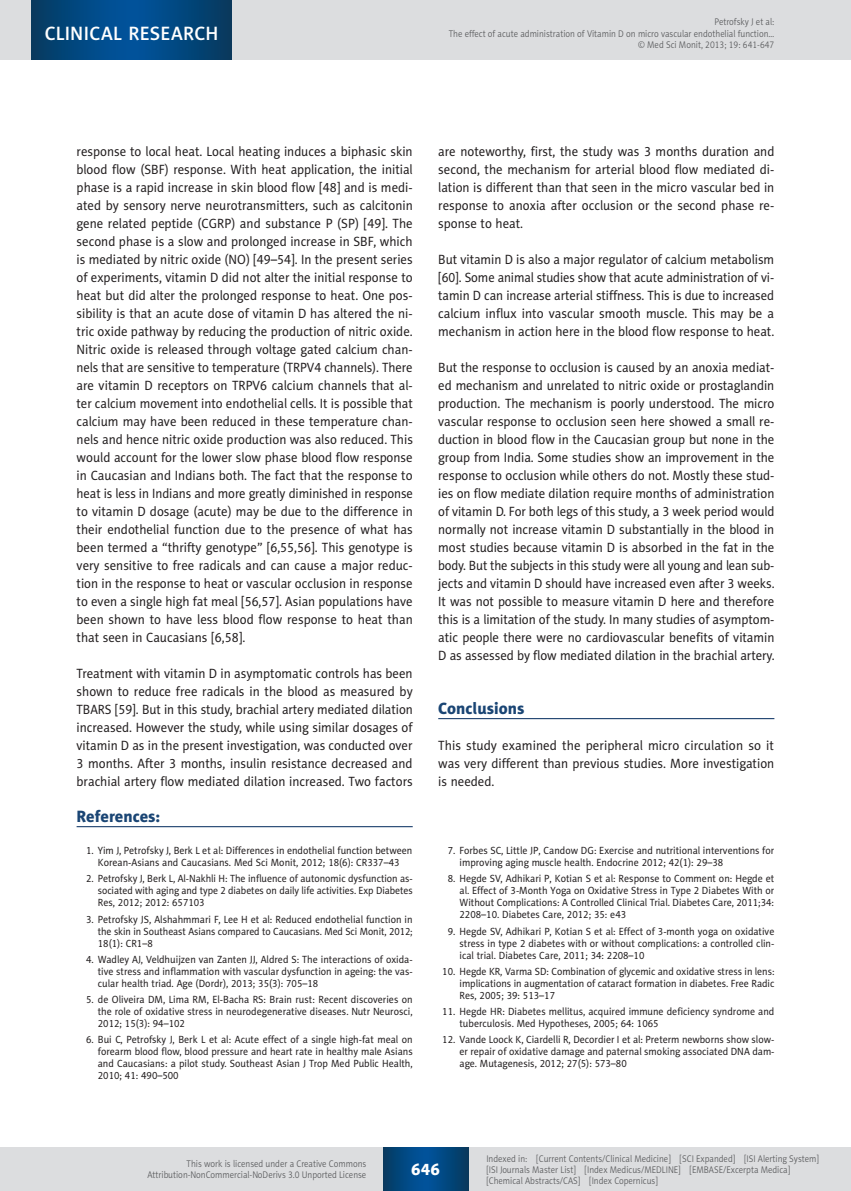
<style>
.page{position:relative;width:851px;height:1191px;background:#fff}
.page>*{position:absolute;margin:0;border:0;box-sizing:border-box;transform-origin:0 0}
.t1{font:19.5px "Naomi Sans EFN Medium";letter-spacing:.015em;color:#fff}
.MSM_Headline_1{font:16.5px "Naomi Sans EFN Heavy";color:#1a4574}
.MSM_Referencje_Tytul{font:16.5px "Naomi Sans EFN Heavy";color:#1a4574}
.t2{font:16.5px "Naomi Sans EFN Heavy";color:#fff}
.MSM_Body{font:13.5px/18px "Naomi Sans EFN";color:#231f20;text-align:justify;scale:.95 1}
.MSM_Body-2{font:13.5px/18px "Naomi Sans EFN";color:#231f20;text-align:justify;scale:.96 1}
.MSM_Referencje_punkt{font:10.5px/12px "Naomi Sans EFN";color:#231f20;text-align:justify;scale:.95 1}
.MSM_Referencje_punkt-2{font:10.5px/12px "Naomi Sans EFN";color:#231f20;text-align:justify;scale:.94 1}
.t3{font:9.75px/11.2px "Naomi Sans EFN Light";color:#57585a;text-align:right;scale:.9 1}
</style>
<div class="page">
<hr style="left:438px;top:718px;width:336px;height:1px;background:#00295c">
<hr style="left:77px;top:826px;width:335px;height:1px;background:#00295c">
<div style="left:0;top:1148px;width:850px;height:43px;background:#dcdddf"></div>
<svg style="left:383px;top:1148px;width:85px;height:42px;background:#02477e"></svg>
<div style="left:0;top:0;width:850px;height:60px;background:#dcdddf"></div>
<hr style="left:850px;top:0;width:1px;height:60px;background:#dcdddf">
<svg style="left:32px;top:0;width:200px;height:60px;background:#02477e"></svg>
<h1 class="t1" style="left:45px;top:22px;width:175px">CLINICAL RESEARCH</h1>
<p class="t3" style="left:448px;top:16px;width:363px">Petrofsky J et al:<br>The effect of acute administration of Vitamin D on micro vascular endothelial function… © Med Sci Monit, 2013; 19: 641-647</p>
<p class="MSM_Body" style="left:77px;top:142px;width:355px">response to local heat. Local heating induces a biphasic skin blood flow (SBF) response. With heat application, the initial phase is a rapid increase in skin blood flow [48] and is medi&shy;ated by sensory nerve neurotransmitters, such as calcitonin gene related peptide (CGRP) and substance P (SP) [49]. The second phase is a slow and prolonged increase in SBF, which is mediated by nitric oxide (NO) [49–54]. In the present series of experiments, vitamin D did not alter the initial response to heat but did alter the prolonged response to heat. One pos&shy;sibility is that an acute dose of vitamin D has altered the ni&shy;tric oxide pathway by reducing the production of nitric oxide.<br>Nitric oxide is released through voltage gated calcium chan&shy;nels that are sensitive to temperature (TRPV4 channels). There are vitamin D receptors on TRPV6 calcium channels that al&shy;ter calcium movement into endothelial cells. It is possible that calcium may have been reduced in these temperature chan&shy;nels and hence nitric oxide production was also reduced. This would account for the lower slow phase blood flow response in Caucasian and Indians both. The fact that the response to heat is less in Indians and more greatly diminished in response to vitamin D dosage (acute) may be due to the difference in their endothelial function due to the presence of what has been termed a “thrifty genotype” [6,55,56]. This genotype is very sensitive to free radicals and can cause a major reduc&shy;tion in the response to heat or vascular occlusion in response to even a single high fat meal [56,57]. Asian populations have been shown to have less blood flow response to heat than that seen in Caucasians [6,58].</p>
<p class="MSM_Body" style="left:77px;top:664px;width:355px">Treatment with vitamin D in asymptomatic controls has been shown to reduce free radicals in the blood as measured by TBARS [59]. But in this study, brachial artery mediated dilation increased. However the study, while using similar dosages of vitamin D as in the present investigation, was conducted over 3 months. After 3 months, insulin resistance decreased and brachial artery flow mediated dilation increased. Two factors</p>
<p class="MSM_Referencje_Tytul" style="left:77px;top:806px;width:85px">References:</p>
<p class="MSM_Referencje_punkt" style="left:86px;top:844px;width:345px;text-align:center">1. Yim J, Petrofsky J, Berk L et al: Differences in endothelial function between<br>Korean-Asians and Caucasians. Med Sci Monit, 2012; 18(6): CR337–43</p>
<p class="MSM_Referencje_punkt-2" style="left:98px;top:873px;width:336px;text-indent:-12px">2. Petrofsky J, Berk L, Al-Nakhli H: The influence of autonomic dysfunction as&shy;sociated with aging and type 2 diabetes on daily life activities. Exp Diabetes Res, 2012; 2012: 657103</p>
<p class="MSM_Referencje_punkt" style="left:98px;top:913px;width:333px;text-indent:-12px">3. Petrofsky JS, Alshahmmari F, Lee H et al: Reduced endothelial function in the skin in Southeast Asians compared to Caucasians. Med Sci Monit, 2012; 18(1): CR1–8</p>
<p class="MSM_Referencje_punkt" style="left:98px;top:953px;width:333px;text-indent:-12px">4. Wadley AJ, Veldhuijzen van Zanten JJ, Aldred S: The interactions of oxida&shy;tive stress and inflammation with vascular dysfunction in ageing: the vas&shy;cular health triad. Age (Dordr), 2013; 35(3): 705–18</p>
<p class="MSM_Referencje_punkt" style="left:98px;top:993px;width:333px;text-indent:-12px">5. de Oliveira DM, Lima RM, El-Bacha RS: Brain rust: Recent discoveries on the role of oxidative stress in neurodegenerative diseases. Nutr Neurosci, 2012; 15(3): 94–102</p>
<p class="MSM_Referencje_punkt" style="left:98px;top:1034px;width:333px;text-indent:-12px">6. Bui C, Petrofsky J, Berk L et al: Acute effect of a single high-fat meal on forearm blood flow, blood pressure and heart rate in healthy male Asians and Caucasians: a pilot study. Southeast Asian J Trop Med Public Health, 2010; 41: 490–500</p>
<p class="MSM_Body" style="left:438px;top:142px;width:355px">are noteworthy, first, the study was 3 months duration and second, the mechanism for arterial blood flow mediated di&shy;lation is different than that seen in the micro vascular bed in response to anoxia after occlusion or the second phase re&shy;sponse to heat.</p>
<p class="MSM_Body" style="left:438px;top:250px;width:355px">But vitamin D is also a major regulator of calcium metabolism [60]. Some animal studies show that acute administration of vi&shy;tamin D can increase arterial stiffness. This is due to increased calcium influx into vascular smooth muscle. This may be a mechanism in action here in the blood flow response to heat.</p>
<p class="MSM_Body" style="left:438px;top:358px;width:355px">But the response to occlusion is caused by an anoxia mediat&shy;ed mechanism and unrelated to nitric oxide or prostaglandin production. The mechanism is poorly understood. The micro vascular response to occlusion seen here showed a small re&shy;duction in blood flow in the Caucasian group but none in the group from India. Some studies show an improvement in the response to occlusion while others do not. Mostly these stud&shy;ies on flow mediate dilation require months of administration of vitamin D. For both legs of this study, a 3 week period would normally not increase vitamin D substantially in the blood in most studies because vitamin D is absorbed in the fat in the body. But the subjects in this study were all young and lean sub&shy;jects and vitamin D should have increased even after 3 weeks.<br>It was not possible to measure vitamin D here and therefore this is a limitation of the study. In many studies of asymptom&shy;atic people there were no cardiovascular benefits of vitamin D as assessed by flow mediated dilation in the brachial artery.</p>
<p class="MSM_Headline_1" style="left:438px;top:698px;width:88px">Conclusions</p>
<p class="MSM_Body-2" style="left:438px;top:736px;width:351px">This study examined the peripheral micro circulation so it was very different than previous studies. More investigation is needed.</p>
<p class="MSM_Referencje_punkt" style="left:459px;top:844px;width:333px;text-indent:-12px">7. Forbes SC, Little JP, Candow DG: Exercise and nutritional interventions for improving aging muscle health. Endocrine 2012; 42(1): 29–38</p>
<p class="MSM_Referencje_punkt" style="left:459px;top:873px;width:333px;text-indent:-12px">8. Hegde SV, Adhikari P, Kotian S et al: Response to Comment on: Hegde et al. Effect of 3-Month Yoga on Oxidative Stress in Type 2 Diabetes With or Without Complications: A Controlled Clinical Trial. Diabetes Care, 2011;34:<br>2208–10. Diabetes Care, 2012; 35: e43</p>
<p class="MSM_Referencje_punkt" style="left:459px;top:925px;width:333px;text-indent:-12px">9. Hegde SV, Adhikari P, Kotian S et al: Effect of 3-month yoga on oxidative stress in type 2 diabetes with or without complications: a controlled clin&shy;ical trial. Diabetes Care, 2011; 34: 2208–10</p>
<p class="MSM_Referencje_punkt-2" style="left:459px;top:965px;width:336px;text-indent:-17px">10. Hegde KR, Varma SD: Combination of glycemic and oxidative stress in lens: implications in augmentation of cataract formation in diabetes. Free Radic Res, 2005; 39: 513–17</p>
<p class="MSM_Referencje_punkt" style="left:459px;top:1005px;width:333px;text-indent:-17px">11. Hegde HR: Diabetes mellitus, acquired immune deficiency syndrome and tuberculosis. Med Hypotheses, 2005; 64: 1065</p>
<p class="MSM_Referencje_punkt" style="left:459px;top:1034px;width:333px;text-indent:-17px">12. Vande Loock K, Ciardelli R, Decordier I et al: Preterm newborns show slow&shy;er repair of oxidative damage and paternal smoking associated DNA dam&shy;age. Mutagenesis, 2012; 27(5): 573–80</p>
<p class="t3" style="left:147px;top:1158px;width:245px">This work is licensed under a Creative Commons<br>Attribution-NonCommercial-NoDerivs 3.0 Unported License</p>
<p class="t2" style="left:411px;top:1159px;width:30px">646</p>
<p class="t3" style="left:486px;top:1152px;width:371px;text-align:left">Indexed in: [Current Contents/Clinical Medicine] [SCI Expanded] [ISI Alerting System] [ISI Journals Master List] [Index Medicus/MEDLINE] [EMBASE/Excerpta Medica] [Chemical Abstracts/CAS] [Index Copernicus]</p>
</div>
